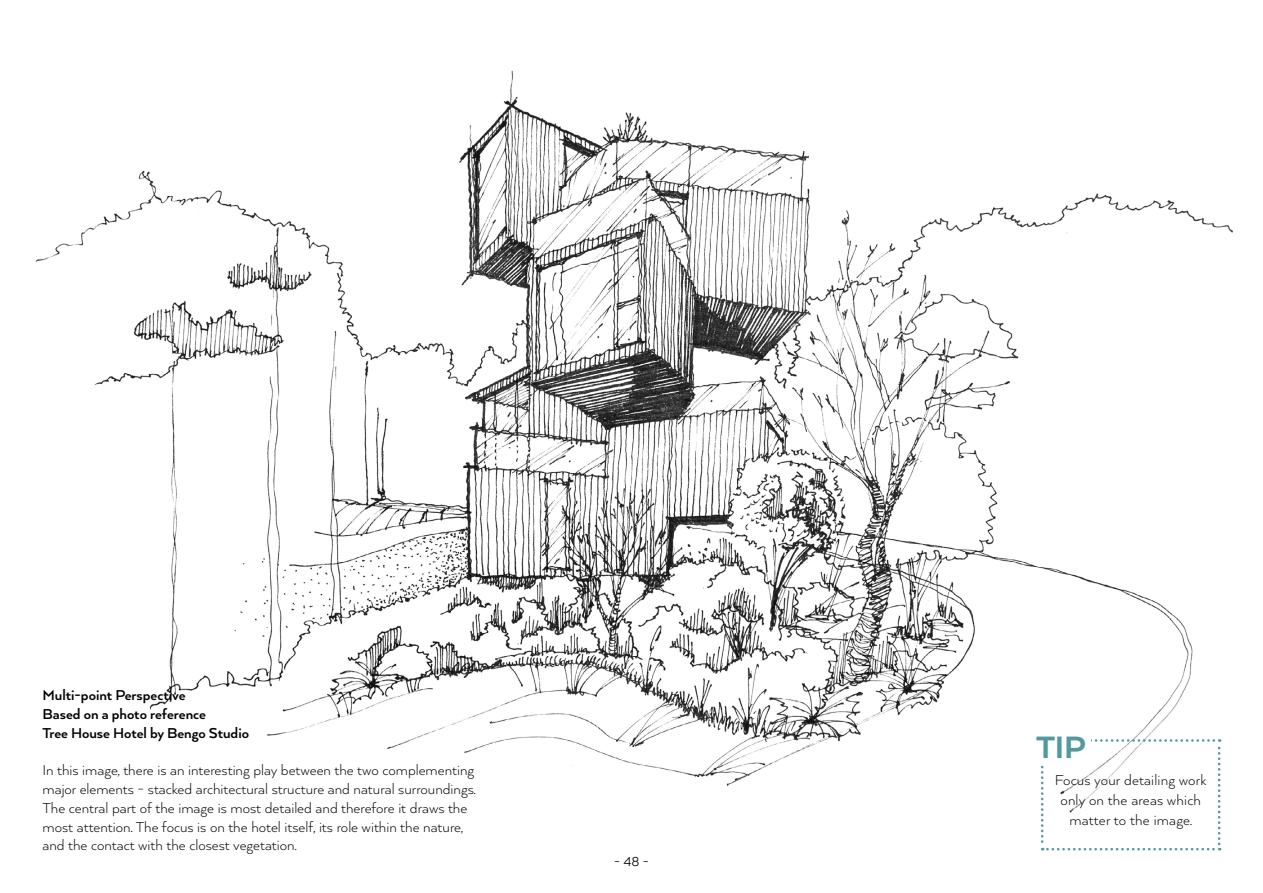
<style>
.page{position:relative;width:1263px;height:893px;background:#fff}
.page>*{position:absolute;margin:0;border:0;box-sizing:border-box;transform-origin:0 0}
.t1{font:800 35.7px "Arquitecta";color:#54999c}
.t2{font:300 16.5px/18.8px "Arquitecta";color:#000;text-align:center}
.t3{font:700 16.5px/18.8px "Arquitecta";color:#000}
.t4{font:15px "Arquitecta";color:#000}
</style>
<div class="page">
<img style="left:35px;top:70px;width:1198px;height:770px">
<svg style="left:1041px;top:739px;width:179px;height:111px"></svg>
<div style="left:1030px;top:725px;width:60px;height:39px;background:#fff"></div>
<p class="t3" style="left:43px;top:685px;width:208px">Multi-point Perspective<br>Based on a photo reference<br>Tree House Hotel by Bengo Studio</p>
<p class="t2" style="left:43px;top:760px;width:435px;text-align:left">In this image, there is an interesting play between the two complementing major elements - stacked architectural structure and natural surroundings.<br>The central part of the image is most detailed and therefore it draws the most attention. The focus is on the hotel itself, its role within the nature, and the contact with the closest vegetation.</p>
<p class="t4" style="left:614px;top:852px;width:36px">- 48 -</p>
<h1 class="t1" style="left:1036px;top:725px;width:51px">TIP</h1>
<p class="t2" style="left:1055px;top:770px;width:153px;line-height:19.8px">Focus your detailing work only on the areas which matter to the image.</p>
</div>
